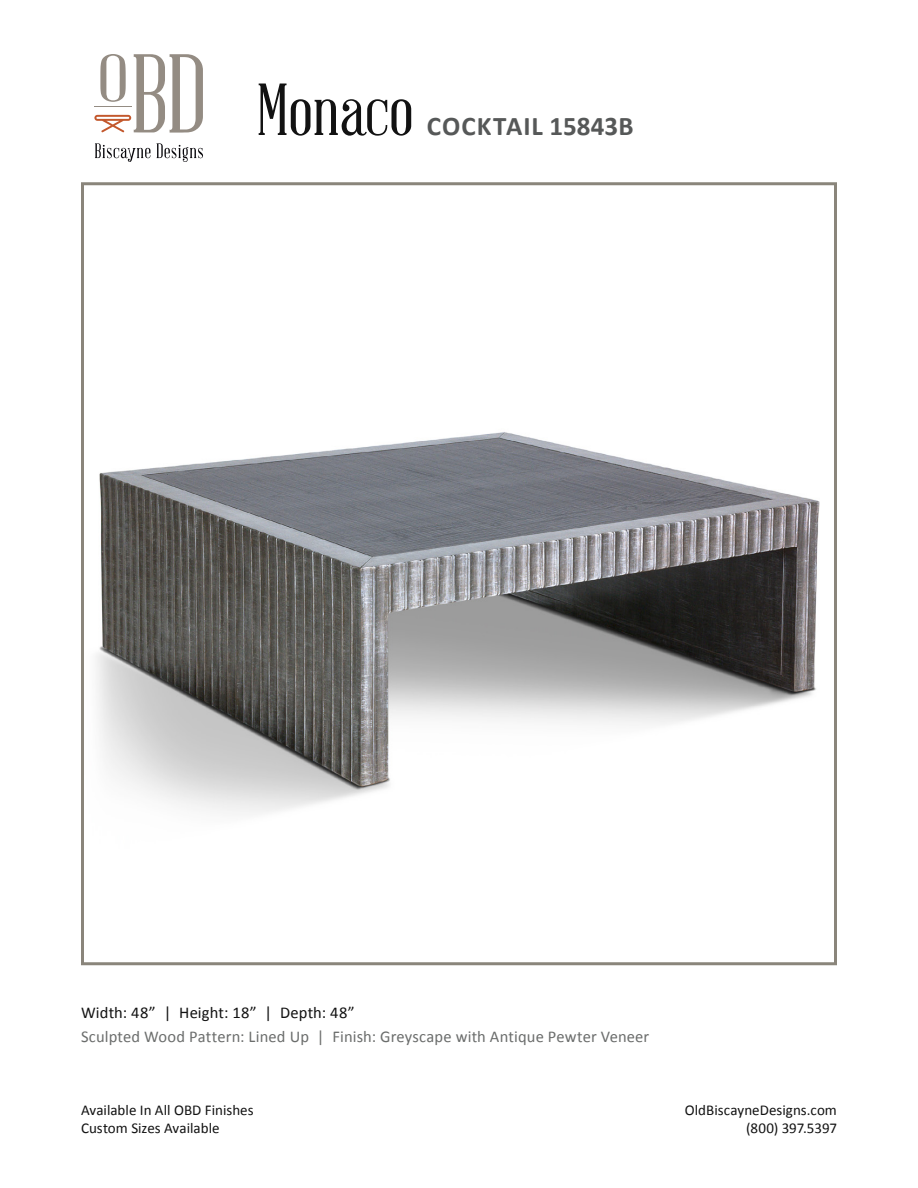
<style>
.page{position:relative;width:918px;height:1188px;background:#fff}
.page>*{position:absolute;margin:0;border:0;box-sizing:border-box;transform-origin:0 0}
.t1{font:72px "Abraham Lincoln";color:#121212}
.t2{font:700 27px "Calibri";letter-spacing:.025em;color:#565858}
.t3{font:16.5px "Calibri";letter-spacing:.005em;color:#6b6d6c}
.t4{font:16.5px "Calibri";letter-spacing:.01em;color:#121212}
.t5{font:15px "Calibri";color:#121212}
</style>
<div class="page">
<img style="left:96px;top:432px;width:724px;height:381px">
<div style="left:81px;top:182px;width:756px;height:783px;border:3px solid #8a857b"></div>
<svg style="left:95px;top:143px;width:55px;height:19px"></svg>
<svg style="left:157px;top:143px;width:46px;height:19px"></svg>
<svg style="left:94px;top:54px;width:109px;height:79px"></svg>
<p class="t1" style="left:256px;top:72px;width:158px">Monaco</p>
<p class="t2" style="left:427px;top:109px;width:208px">COCKTAIL 15843B</p>
<p class="t4" style="left:81px;top:1002px;width:275px">Width: 48” | Height: 18” | Depth: 48”</p>
<p class="t3" style="left:81px;top:1026px;width:570px">Sculpted Wood Pattern: Lined Up | Finish: Greyscape with Antique Pewter Veneer</p>
<p class="t5" style="left:81px;top:1101px;width:174px">Available In All OBD Finishes</p>
<p class="t5" style="left:685px;top:1101px;width:154px">OldBiscayneDesigns.com</p>
<p class="t5" style="left:81px;top:1119px;width:140px">Custom Sizes Available</p>
<p class="t5" style="left:746px;top:1119px;width:92px">(800) 397.5397</p>
</div>
